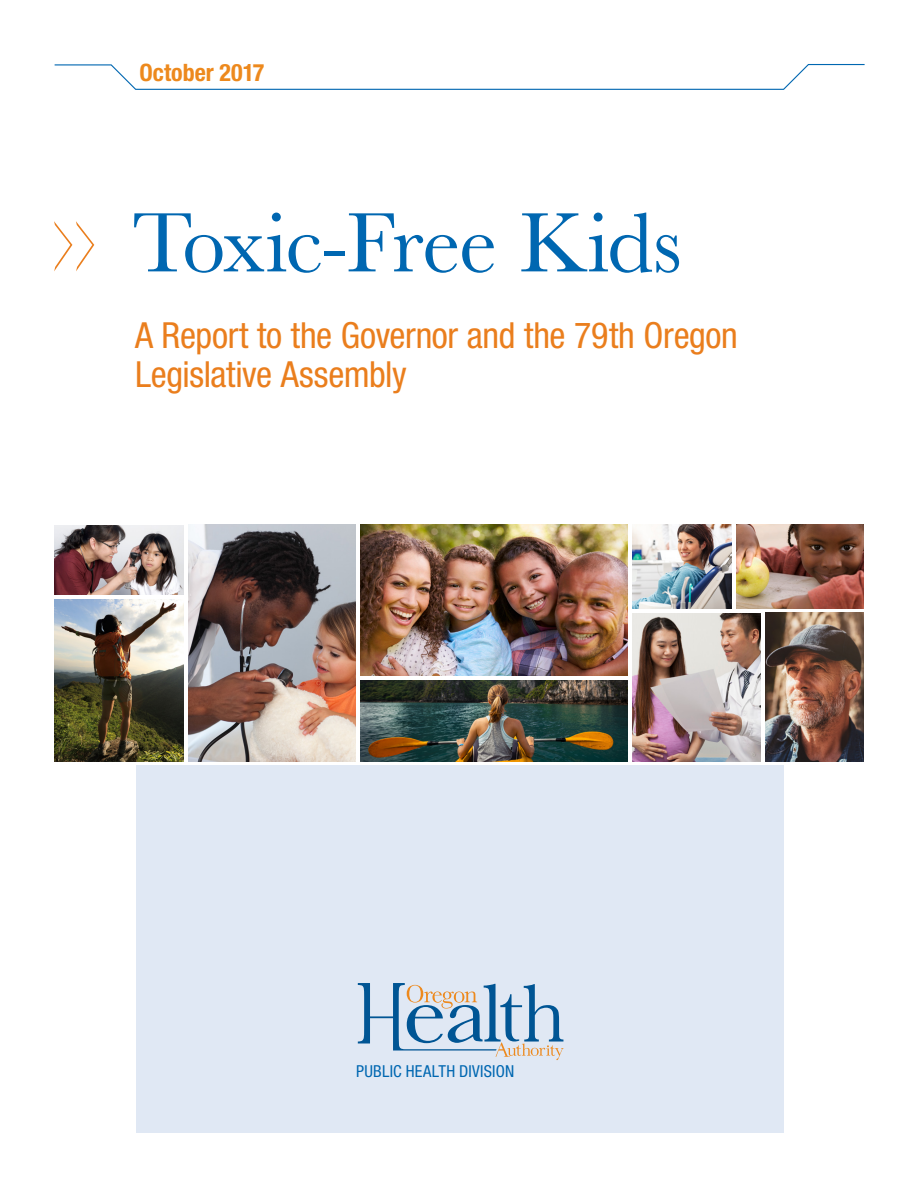
<style>
.page{position:relative;width:918px;height:1188px;background:#fff}
.page>*{position:absolute;margin:0;border:0;box-sizing:border-box;transform-origin:0 0}
.Cover_title{font:87px "Baskerville URW";letter-spacing:-.02em;color:#0067b1}
.Cover_Subhead{font:condensed 36px/39px "Helvetica Neue LT Std";letter-spacing:-.01em;color:#ea7e1d}
.t1{font:700 condensed 24px "Helvetica Neue LT Std";color:#ed891d}
.t2{font:condensed 16.5px "Helvetica Neue LT Std";letter-spacing:.015em;color:#0067b1}
</style>
<div class="page">
<svg style="left:54px;top:64px;width:811px;height:26px"></svg>
<div style="left:136px;top:766px;width:648px;height:367px;background:#e0e8f4"></div>
<img style="left:54px;top:525px;width:129px;height:69px">
<img style="left:54px;top:599px;width:129px;height:162px">
<img style="left:633px;top:525px;width:98px;height:83px">
<img style="left:361px;top:680px;width:267px;height:81px">
<img style="left:188px;top:525px;width:168px;height:236px">
<img style="left:633px;top:613px;width:128px;height:148px">
<img style="left:736px;top:525px;width:128px;height:83px">
<img style="left:766px;top:613px;width:98px;height:148px">
<img style="left:361px;top:525px;width:267px;height:150px">
<svg style="left:358px;top:983px;width:206px;height:77px"></svg>
<svg style="left:54px;top:221px;width:40px;height:50px"></svg>
<p class="t1" style="left:140px;top:58px;width:126px">October 2017</p>
<p class="Cover_title" style="left:133px;top:192px;width:551px">Toxic-Free Kids</p>
<p class="Cover_Subhead" style="left:135px;top:316px;width:604px">A Report to the Governor and the 79th Oregon<br>Legislative Assembly</p>
<p class="t2" style="left:356px;top:1061px;width:160px">PUBLIC HEALTH DIVISION</p>
</div>
